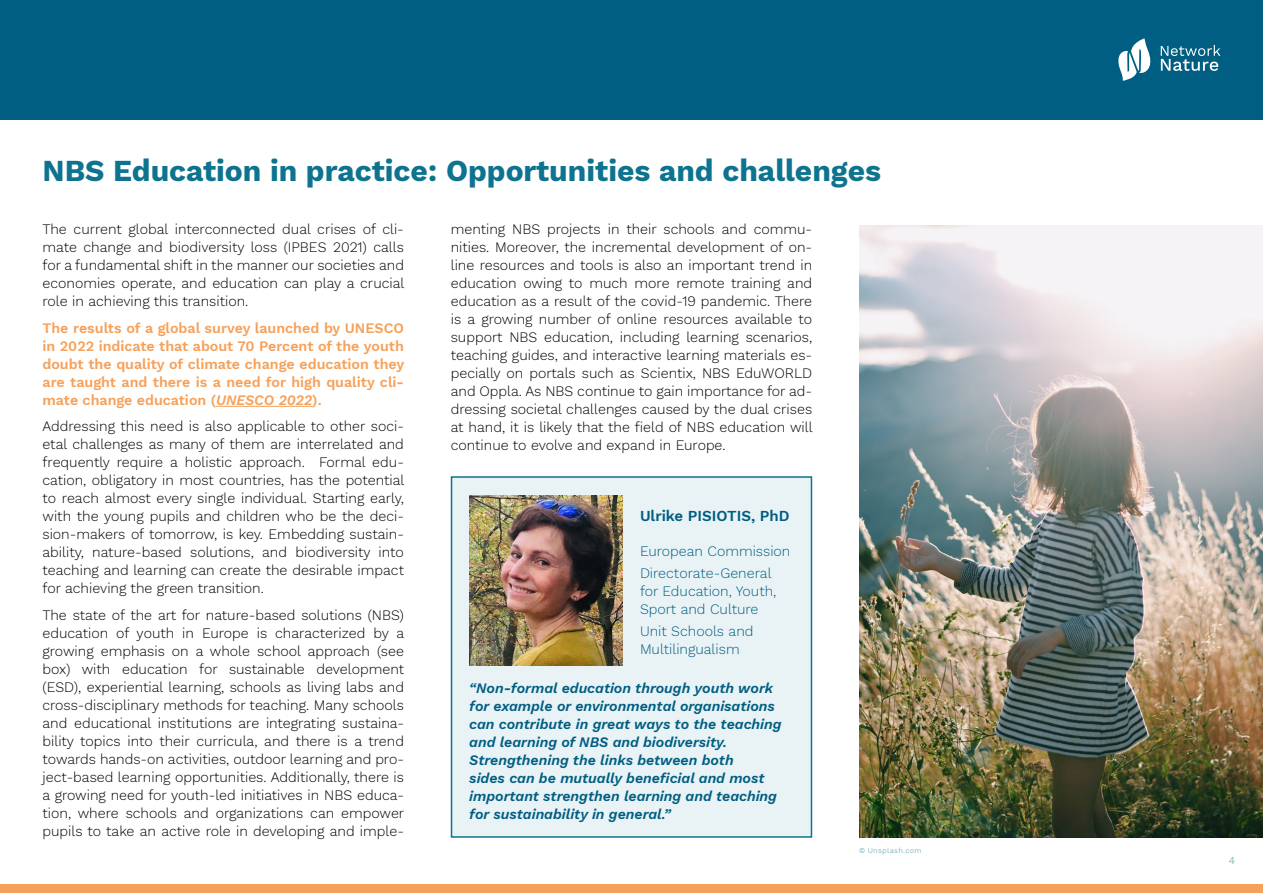
<style>
.page{position:relative;width:1263px;height:893px;background:#fff}
.page>*{position:absolute;margin:0;border:0;box-sizing:border-box;transform-origin:0 0}
.t1{font:700 30px "Work Sans";color:#0d738f}
.t2{font:600 15px "Work Sans";color:#005e82}
.t3{font:300 14.25px/18px "Work Sans";color:#000;text-align:justify}
.t4{font:italic 600 14.25px/18px "Work Sans";color:#005e82}
.t5{font:600 14.25px/18px "Work Sans";color:#f6a15a;text-align:justify}
.t6{font:300 14.25px/18px "Work Sans";color:#005e82}
.t7{font:10.5px "Work Sans";color:#86b9c7}
.t8{font:7.5px "Work Sans";letter-spacing:.025em;color:#86b9c7}
.s1{font-style:italic}
</style>
<div class="page">
<div style="left:0;top:0;width:1263px;height:119px;background:#005e82"></div>
<div style="left:0;top:884px;width:1263px;height:9px;background:#f6a15a"></div>
<svg style="left:1161px;top:45px;width:59px;height:26px"></svg>
<svg style="left:1118px;top:38px;width:33px;height:43px"></svg>
<hr style="left:216px;top:406px;width:96px;height:1px;background:#f6a15a">
<img style="left:859px;top:225px;width:404px;height:613px">
<div style="left:451px;top:477px;width:360px;height:360px;background:#e9f3f5"></div>
<div style="left:451px;top:476px;width:361px;height:362px;border:2px solid #0d738f"></div>
<img style="left:470px;top:495px;width:153px;height:170px">
<h1 class="t1" style="left:43px;top:148px;width:840px">NBS Education in practice: Opportunities and challenges</h1>
<p class="t3" style="left:43px;top:220px;width:363px">The current global interconnected dual crises of cli&shy;mate change and biodiversity loss (IPBES 2021) calls for a fundamental shift in the manner our societies and economies operate, and education can play a crucial role in achieving this transition.</p>
<p class="t5" style="left:43px;top:318px;width:363px">The results of a global survey launched by UNESCO in 2022 indicate that about 70 Percent of the youth doubt the quality of climate change education they are taught and there is a need for high quality cli&shy;mate change education (<span class="s1">UNESCO 2022</span>).</p>
<p class="t3" style="left:43px;top:417px;width:363px">Addressing this need is also applicable to other soci&shy;etal challenges as many of them are interrelated and frequently require a holistic approach. Formal edu&shy;cation, obligatory in most countries, has the potential to reach almost every single individual. Starting early, with the young pupils and children who be the deci&shy;sion-makers of tomorrow, is key. Embedding sustain&shy;ability, nature-based solutions, and biodiversity into teaching and learning can create the desirable impact for achieving the green transition.</p>
<p class="t3" style="left:43px;top:605px;width:363px">The state of the art for nature-based solutions (NBS) education of youth in Europe is characterized by a growing emphasis on a whole school approach (see box) with education for sustainable development (ESD), experiential learning, schools as living labs and cross-disciplinary methods for teaching. Many schools and educational institutions are integrating sustaina&shy;bility topics into their curricula, and there is a trend towards hands-on activities, outdoor learning and pro&shy;ject-based learning opportunities. Additionally, there is a growing need for youth-led initiatives in NBS educa&shy;tion, where schools and organizations can empower pupils to take an active role in developing and imple-</p>
<p class="t3" style="left:451px;top:220px;width:363px">menting NBS projects in their schools and commu&shy;nities. Moreover, the incremental development of on&shy;line resources and tools is also an important trend in education owing to much more remote training and education as a result of the covid-19 pandemic. There is a growing number of online resources available to support NBS education, including learning scenarios, teaching guides, and interactive learning materials es&shy;pecially on portals such as Scientix, NBS EduWORLD and Oppla. As NBS continue to gain importance for ad&shy;dressing societal challenges caused by the dual crises at hand, it is likely that the field of NBS education will continue to evolve and expand in Europe.</p>
<p class="t2" style="left:640px;top:504px;width:151px">Ulrike PISIOTIS, PhD</p>
<p class="t6" style="left:640px;top:539px;width:152px;line-height:22.2px">European Commission<br>Directorate-General</p>
<p class="t6" style="left:640px;top:582px;width:138px">for Education, Youth,<br>Sport and Culture</p>
<p class="t6" style="left:640px;top:622px;width:115px">Unit Schools and<br>Multilingualism</p>
<p class="t4" style="left:469px;top:678px;width:314px">“Non-formal education through youth work for example or environmental organisations can contribute in great ways to the teaching and learning of NBS and biodiversity.<br>Strengthening the links between both<br>sides can be mutually beneficial and most important strengthen learning and teaching for sustainability in general.”</p>
<p class="t8" style="left:859px;top:845px;width:64px">© Unsplash.com</p>
<p class="t7" style="left:1229px;top:853px;width:8px">4</p>
</div>
